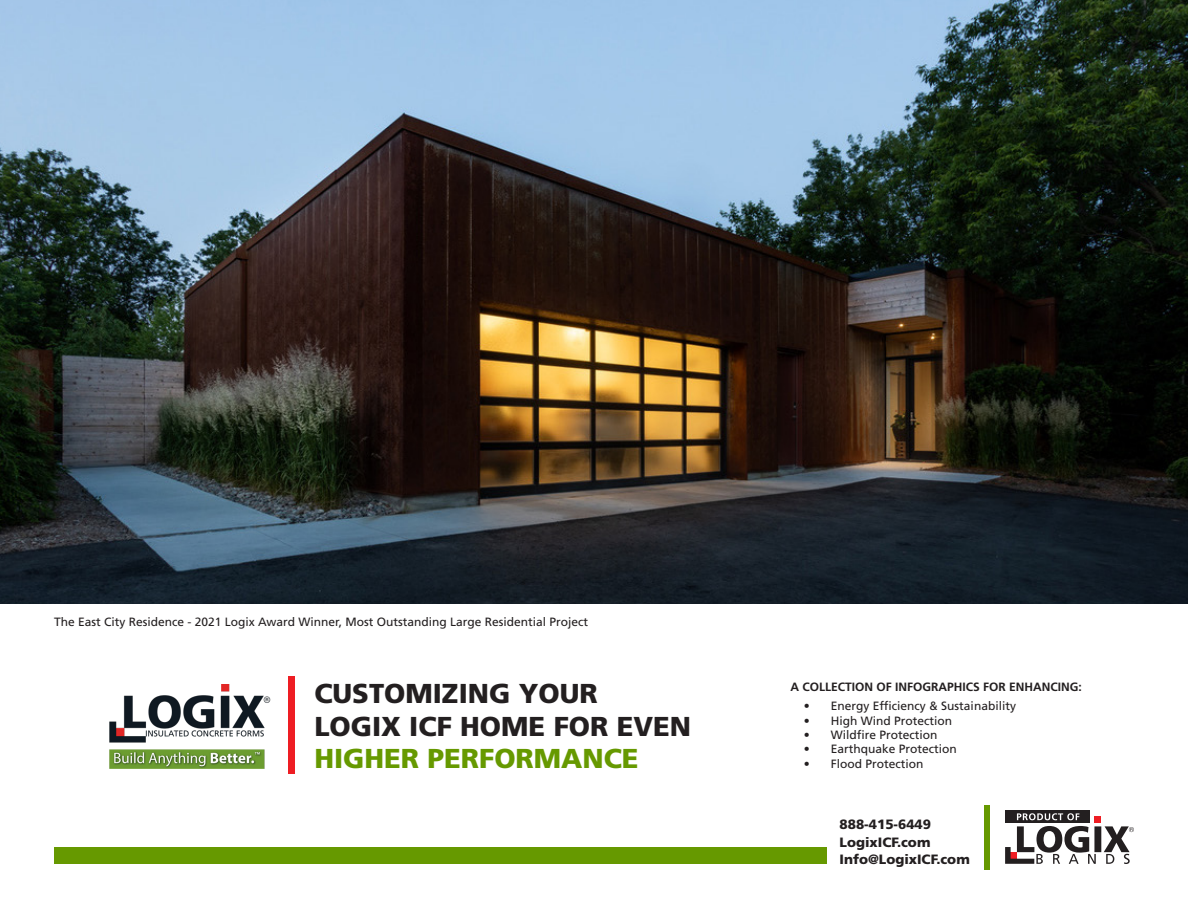
<style>
.page{position:relative;width:1188px;height:918px;background:#fff}
.page>*{position:absolute;margin:0;border:0;box-sizing:border-box;transform-origin:0 0}
.t1{font:900 27.3px/32.8px "Frutiger LT Std";color:#231f20}
.t2{font:900 13.5px "Frutiger LT Std";color:#231f20}
.t3{font:12px "Frutiger LT Std";color:#231f20}
.t4{font:700 12px "Frutiger LT Std";color:#231f20}
.s1{color:#690}
</style>
<div class="page">
<div style="left:54px;top:848px;width:772px;height:16px;background:#690"></div>
<div style="left:1005px;top:811px;width:84px;height:12px;background:#231f20"></div>
<div style="left:1094px;top:816px;width:7px;height:7px;background:#ee1d23"></div>
<svg style="left:1005px;top:826px;width:129px;height:38px"></svg>
<svg style="left:1017px;top:813px;width:62px;height:7px"></svg>
<div style="left:984px;top:805px;width:5px;height:65px;background:#690"></div>
<img style="left:110px;top:684px;width:161px;height:84px">
<div style="left:288px;top:677px;width:7px;height:97px;background:#ee1d23"></div>
<img style="left:0;top:0;width:1188px;height:604px">
<p class="t3" style="left:54px;top:615px;width:536px">The East City Residence - 2021 Logix Award Winner, Most Outstanding Large Residential Project</p>
<p class="t1" style="left:314px;top:677px;width:378px">CUSTOMIZING YOUR<br>LOGIX ICF HOME FOR EVEN<br><span class="s1">HIGHER PERFORMANCE</span></p>
<p class="t4" style="left:790px;top:680px;width:293px">A COLLECTION OF INFOGRAPHICS FOR ENHANCING:</p>
<p class="t3" style="left:804px;top:699px;width:214px">• Energy Efficiency &amp; Sustainability</p>
<p class="t3" style="left:804px;top:713px;width:150px">• High Wind Protection</p>
<p class="t3" style="left:804px;top:728px;width:135px">• Wildfire Protection</p>
<p class="t3" style="left:804px;top:742px;width:155px">• Earthquake Protection</p>
<p class="t3" style="left:804px;top:757px;width:121px">• Flood Protection</p>
<p class="t2" style="left:840px;top:816px;width:93px">888-415-6449</p>
<p class="t2" style="left:840px;top:834px;width:92px">LogixICF.com</p>
<p class="t2" style="left:840px;top:851px;width:132px">Info@LogixICF.com</p>
</div>
